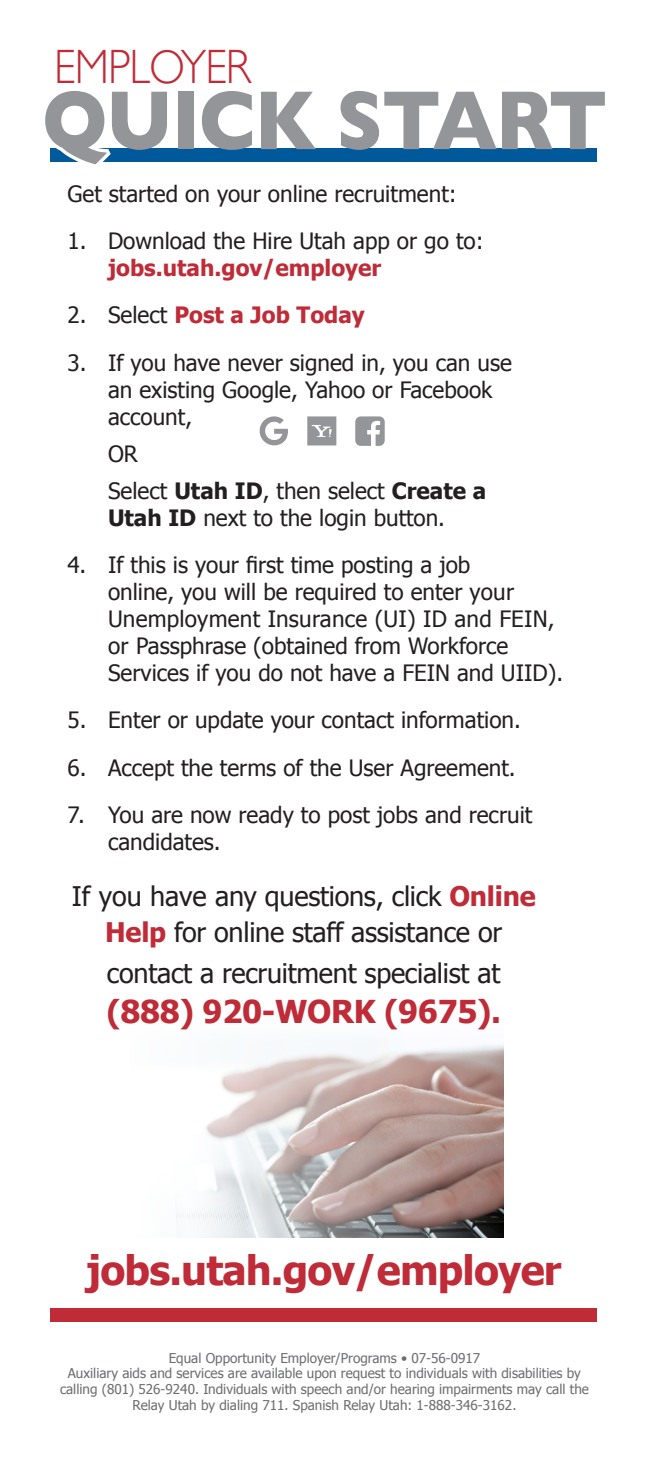
<style>
.page{position:relative;width:648px;height:1458px;background:#fff}
.page>*{position:absolute;margin:0;border:0;box-sizing:border-box;transform-origin:0 0}
.t1{font:700 84.83px "Gill Sans";letter-spacing:-.02em;color:#939598;scale:.91 1}
.t2{font:300 48.15px "Gill Sans";letter-spacing:-.02em;color:#bf2b37;scale:.91 1}
.t3{font:700 40.5px "Tahoma";letter-spacing:-.02em;color:#bf2b37}
.t4{font:700 31.5px "Tahoma";letter-spacing:-.01em;color:#bf2b37}
.t5{font:27px/36px "Tahoma";letter-spacing:-.01em;color:#231f20;text-align:center}
.t6{font:22.5px/27px "Tahoma";color:#231f20}
.t7{font:700 22.5px "Tahoma";color:#bf2b37}
.t8{font:13.5px/15.8px "Tahoma";color:#6c6d70;text-align:center}
.s1{font-weight:700;color:#bf2b37}
.s2{font-weight:400;color:#231f20}
.s3{font-weight:700}
</style>
<div class="page">
<img style="left:176px;top:1039px;width:328px;height:199px">
<div style="left:51px;top:149px;width:546px;height:13px;background:#00599b"></div>
<svg style="left:50px;top:148px;width:65px;height:14px"></svg>
<div style="left:51px;top:1308px;width:546px;height:14px;background:#bf2b37"></div>
<svg style="left:307px;top:416px;width:29px;height:29px"></svg>
<svg style="left:260px;top:416px;width:28px;height:29px"></svg>
<svg style="left:355px;top:416px;width:30px;height:30px"></svg>
<p class="t2" style="left:54px;top:30px;width:218px">EMPLOYER</p>
<p class="t1" style="left:42px;top:53px;width:623px">QUICK START</p>
<p class="t6" style="left:68px;top:179px;width:391px">Get started on your online recruitment:</p>
<p class="t6" style="left:108px;top:226px;width:377px;text-indent:-40px">1. Download the Hire Utah app or go to: <span class="s1">jobs.utah.gov/employer</span></p>
<p class="t7" style="left:68px;top:299px;width:299px"><span class="s2">2. Select</span> Post a Job Today</p>
<p class="t6" style="left:108px;top:348px;width:405px;text-indent:-40px">3. If you have never signed in, you can use an existing Google, Yahoo or Facebook account,</p>
<p class="t6" style="left:108px;top:439px;width:31px">OR</p>
<p class="t6" style="left:108px;top:476px;width:380px">Select <span class="s3">Utah ID</span>, then select <span class="s3">Create a<br>Utah ID</span> next to the login button.</p>
<p class="t6" style="left:108px;top:550px;width:457px;text-indent:-40px">4. If this is your first time posting a job<br>online, you will be required to enter your Unemployment Insurance (UI) ID and FEIN, or Passphrase (obtained from Workforce Services if you do not have a FEIN and UIID).</p>
<p class="t6" style="left:68px;top:706px;width:455px">5. Enter or update your contact information.</p>
<p class="t6" style="left:68px;top:753px;width:450px">6. Accept the terms of the User Agreement.</p>
<p class="t6" style="left:108px;top:800px;width:426px;text-indent:-40px">7. You are now ready to post jobs and recruit candidates.</p>
<p class="t5" style="left:72px;top:877px;width:465px">If you have any questions, click <span class="s1">Online<br>Help</span> for online staff assistance or</p>
<p class="t5" style="left:107px;top:954px;width:395px">contact a recruitment specialist at</p>
<p class="t4" style="left:107px;top:990px;width:396px">(888) 920-WORK (9675).</p>
<p class="t3" style="left:87px;top:1242px;width:477px">jobs.utah.gov/employer</p>
<p class="t8" style="left:169px;top:1349px;width:313px">Equal Opportunity Employer/Programs • 07-56-0917</p>
<p class="t8" style="left:60px;top:1365px;width:530px">Auxiliary aids and services are available upon request to individuals with disabilities by calling (801) 526-9240. Individuals with speech and/or hearing impairments may call the<br>Relay Utah by dialing 711. Spanish Relay Utah: 1-888-346-3162.</p>
</div>
